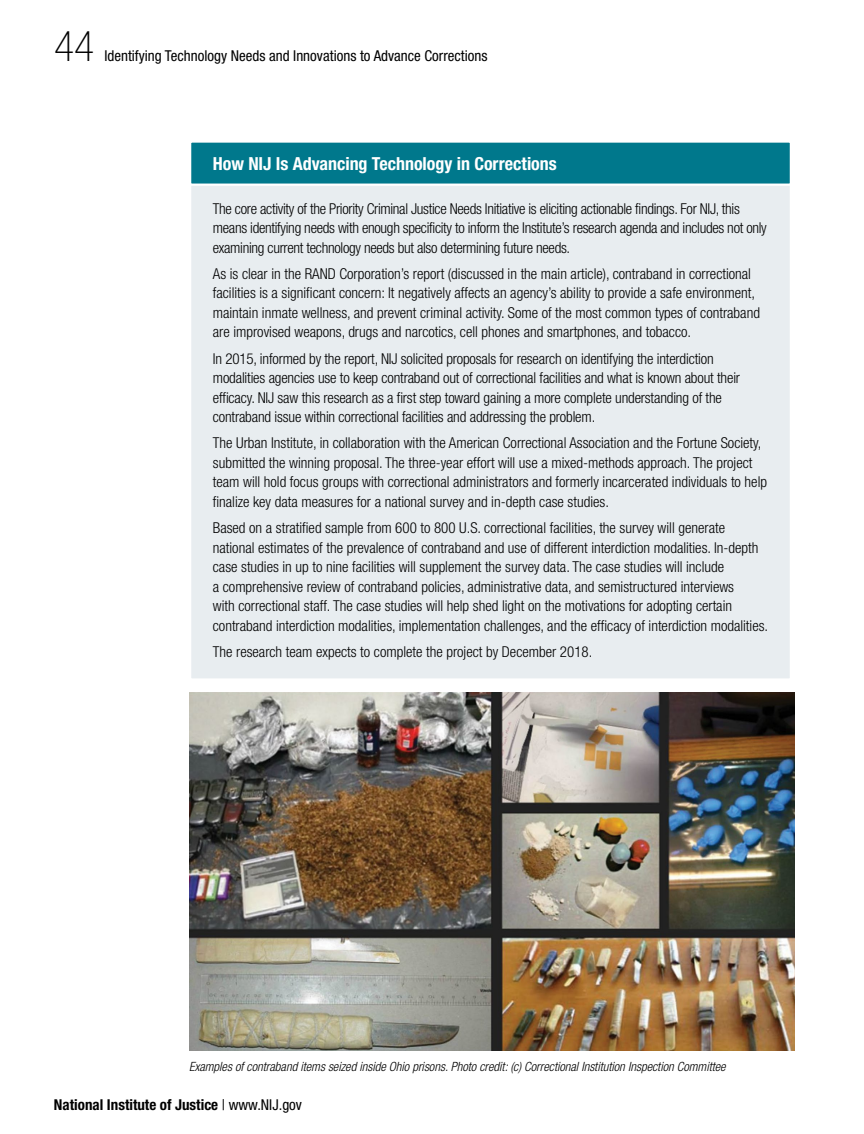
<style>
.page{position:relative;width:864px;height:1134px;background:#fff}
.page>*{position:absolute;margin:0;border:0;box-sizing:border-box;transform-origin:0 0}
.t1{font:100 condensed 42px "Helvetica Neue LT Std";color:#000}
.t2{font:700 condensed 18px "Helvetica Neue LT Std";color:#fff}
.t3{font:300 condensed 15px/19.5px "Helvetica Neue LT Std";color:#000}
.t4{font:300 condensed 15px/19.5px "Helvetica Neue LT Std";letter-spacing:-.02em;color:#000}
.t5{font:condensed 15px "Helvetica Neue LT Std";color:#000}
.t6{font:700 condensed 15px "Helvetica Neue LT Std";color:#000}
.Notes{font:italic 300 condensed 12.75px "Helvetica Neue LT Std";color:#000}
.s1{font-weight:400}
</style>
<div class="page">
<div style="left:190px;top:143px;width:601px;height:537px;background:#e8edf0"></div>
<svg style="left:190px;top:142px;width:601px;height:45px;background:#178496"></svg>
<img style="left:189px;top:692px;width:605px;height:358px">
<h1 class="t1" style="left:54px;top:23px;width:42px">44</h1>
<p class="t5" style="left:104px;top:48px;width:385px">Identifying Technology Needs and Innovations to Advance Corrections</p>
<p class="t2" style="left:213px;top:152px;width:346px">How NIJ Is Advancing Technology in Corrections</p>
<p class="t4" style="left:213px;top:198px;width:555px">The core activity of the Priority Criminal Justice Needs Initiative is eliciting actionable findings. For NIJ, this means identifying needs with enough specificity to inform the Institute’s research agenda and includes not only examining current technology needs but also determining future needs.</p>
<p class="t3" style="left:213px;top:264px;width:549px">As is clear in the RAND Corporation’s report (discussed in the main article), contraband in correctional facilities is a significant concern: It negatively affects an agency’s ability to provide a safe environment, maintain inmate wellness, and prevent criminal activity. Some of the most common types of contraband are improvised weapons, drugs and narcotics, cell phones and smartphones, and tobacco.</p>
<p class="t3" style="left:213px;top:348px;width:529px">In 2015, informed by the report, NIJ solicited proposals for research on identifying the interdiction modalities agencies use to keep contraband out of correctional facilities and what is known about their efficacy. NIJ saw this research as a first step toward gaining a more complete understanding of the contraband issue within correctional facilities and addressing the problem.</p>
<p class="t3" style="left:213px;top:433px;width:556px">The Urban Institute, in collaboration with the American Correctional Association and the Fortune Society, submitted the winning proposal. The three-year effort will use a mixed-methods approach. The project team will hold focus groups with correctional administrators and formerly incarcerated individuals to help finalize key data measures for a national survey and in-depth case studies.</p>
<p class="t3" style="left:213px;top:518px;width:557px">Based on a stratified sample from 600 to 800 U.S. correctional facilities, the survey will generate national estimates of the prevalence of contraband and use of different interdiction modalities. In-depth case studies in up to nine facilities will supplement the survey data. The case studies will include<br>a comprehensive review of contraband policies, administrative data, and semistructured interviews<br>with correctional staff. The case studies will help shed light on the motivations for adopting certain contraband interdiction modalities, implementation challenges, and the efficacy of interdiction modalities.</p>
<p class="t3" style="left:213px;top:642px;width:381px">The research team expects to complete the project by December 2018.</p>
<p class="Notes" style="left:189px;top:1059px;width:538px">Examples of contraband items seized inside Ohio prisons. Photo credit: (c) Correctional Institution Inspection Committee</p>
<p class="t6" style="left:54px;top:1095px;width:250px">National Institute of Justice <span class="s1">| www.NIJ.gov</span></p>
</div>
